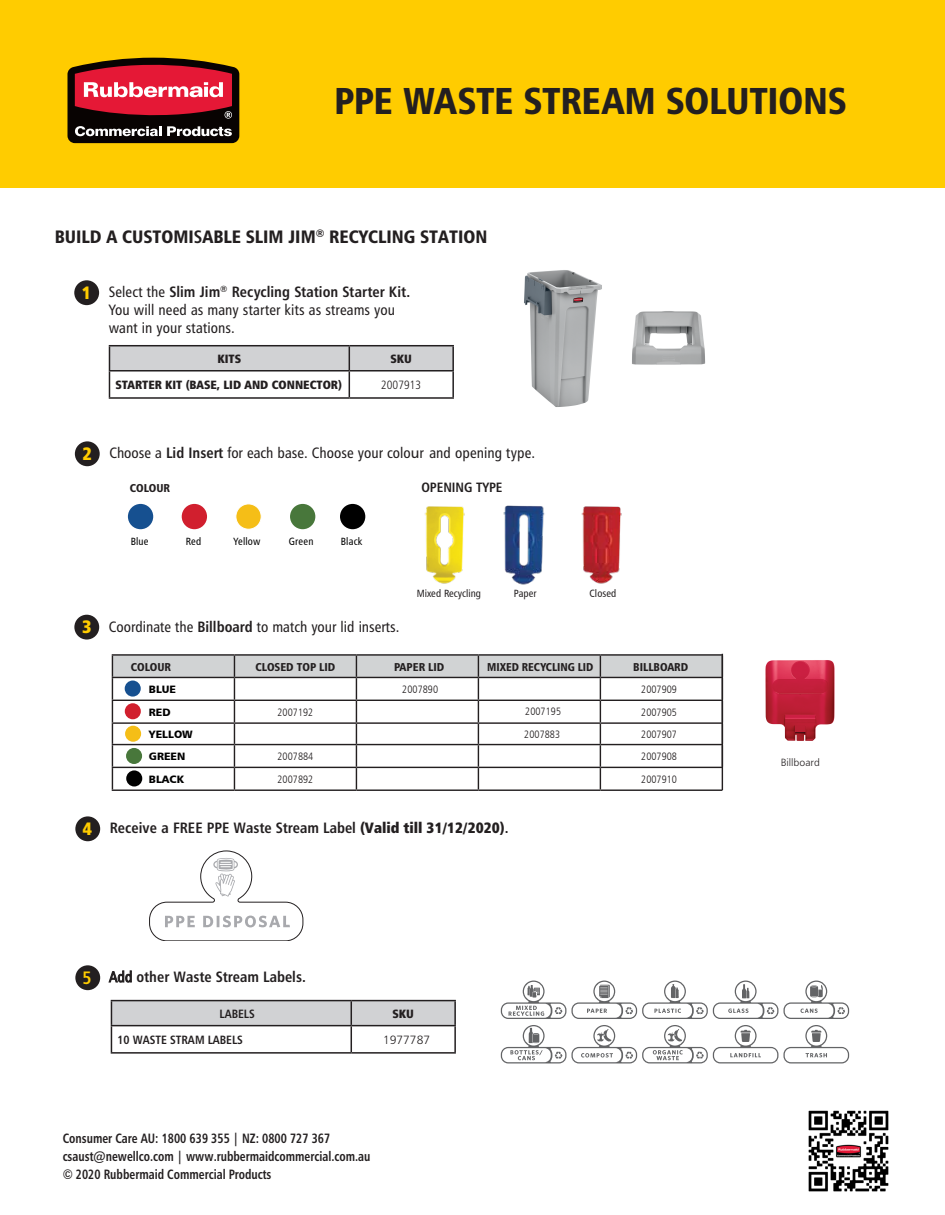
<style>
.page{position:relative;width:945px;height:1215px;background:#fff}
.page>*{position:absolute;margin:0;border:0;box-sizing:border-box;transform-origin:0 0}
.t1{font:37.5px "Humanist 777 BT Black Condensed B";letter-spacing:-.01em;color:#231f20}
.t2{font:18px "Humanist 777 BT Black Condensed B";color:#231f20}
.t3{font:15px/18px "Humanist 777 BT Roman Condensed B";color:#231f20}
.t4{font:15px "Humanist 777 BT Bold Condensed B";color:#231f20}
.t5{font:13.5px/18px "Humanist 777 BT Bold Condensed B";color:#231f20;scale:.9 1}
.t6{font:13.5px "Humanist 777 BT Bold Condensed B";color:#231f20}
.t7{font:12px "Humanist 777 BT Extra Black Cond B";color:#231f20}
.t8{font:12px "Humanist 777 BT Bold Condensed B";color:#231f20}
.t9{font:12px "Humanist 777 BT Light Condensed B";color:#231f20}
.t10{font:12px "Humanist 777 BT Light B";color:#231f20}
.t11{font:11.4px "Humanist 777 BT Black Condensed B";color:#231f20}
.t12{font:10.65px "Humanist 777 BT Light Condensed B";color:#231f20}
.t13{font:10.65px "Humanist 777 BT Black B";color:#000}
.t14{font:10.5px "Humanist 777 BT Roman Condensed B";color:#231f20}
.t15{font:10.5px "Humanist 777 BT Roman Condensed B";letter-spacing:.015em;color:#000}
.t16{font:10.5px "Humanist 777 BT Light B";color:#231f20}
.s1{font-family:"Humanist 777 BT Bold Condensed B"}
.s2{font-family:"Humanist 777 BT Extra Black Cond B";font-size:18px;color:#fc0}
.s3{font-family:"Humanist 777 BT Roman Condensed B"}
.s4{font-family:"Humanist 777 BT Roman B"}
.s5{font-family:"Humanist 777 BT Extra Black Cond B"}
.s6{font-size:18px;color:#fc0}
</style>
<div class="page">
<svg style="left:149px;top:851px;width:154px;height:90px"></svg>
<div style="left:0;top:0;width:945px;height:187px;background:#fc0"></div>
<svg style="left:68px;top:58px;width:171px;height:85px;background:#893034"></svg>
<hr style="left:109px;top:345px;width:240px;height:1px;background:#231f20">
<hr style="left:349px;top:345px;width:105px;height:1px;background:#231f20">
<hr style="left:452px;top:346px;width:2px;height:24px;background:#231f20">
<hr style="left:349px;top:370px;width:105px;height:2px;background:#231f20">
<svg style="left:109px;top:346px;width:344px;height:51px"></svg>
<hr style="left:452px;top:372px;width:2px;height:25px;background:#231f20">
<hr style="left:109px;top:397px;width:240px;height:2px;background:#231f20">
<hr style="left:349px;top:397px;width:105px;height:2px;background:#231f20">
<div style="left:74px;top:280px;width:25px;height:25px;background:#231f20;border-radius:50%"></div>
<div style="left:75px;top:441px;width:25px;height:25px;background:#231f20;border-radius:50%"></div>
<div style="left:74px;top:615px;width:25px;height:25px;background:#231f20;border-radius:50%"></div>
<div style="left:75px;top:816px;width:25px;height:25px;background:#231f20;border-radius:50%"></div>
<img style="left:808px;top:1110px;width:81px;height:82px">
<div style="left:75px;top:965px;width:25px;height:25px;background:#231f20;border-radius:50%"></div>
<img style="left:524px;top:270px;width:78px;height:137px">
<img style="left:632px;top:311px;width:74px;height:54px">
<hr style="left:112px;top:789px;width:122px;height:2px;background:#231f20">
<hr style="left:234px;top:789px;width:122px;height:2px;background:#231f20">
<hr style="left:356px;top:789px;width:122px;height:2px;background:#231f20">
<hr style="left:478px;top:789px;width:122px;height:2px;background:#231f20">
<hr style="left:600px;top:789px;width:122px;height:2px;background:#231f20">
<hr style="left:722px;top:654px;width:1px;height:136px;background:#231f20">
<hr style="left:112px;top:654px;width:122px;height:2px;background:#231f20">
<hr style="left:234px;top:654px;width:122px;height:2px;background:#231f20">
<hr style="left:356px;top:654px;width:122px;height:2px;background:#231f20">
<hr style="left:478px;top:654px;width:122px;height:2px;background:#231f20">
<hr style="left:600px;top:654px;width:122px;height:2px;background:#231f20">
<svg style="left:112px;top:655px;width:610px;height:134px"></svg>
<hr style="left:112px;top:677px;width:122px;height:1px;background:#231f20">
<hr style="left:234px;top:677px;width:122px;height:1px;background:#231f20">
<hr style="left:356px;top:677px;width:122px;height:1px;background:#231f20">
<hr style="left:478px;top:677px;width:122px;height:1px;background:#231f20">
<hr style="left:600px;top:677px;width:122px;height:1px;background:#231f20">
<img style="left:581px;top:506px;width:41px;height:78px">
<img style="left:424px;top:506px;width:41px;height:78px">
<img style="left:503px;top:505px;width:42px;height:80px">
<div style="left:340px;top:504px;width:25px;height:25px;background:#000;border-radius:50%"></div>
<div style="left:290px;top:504px;width:25px;height:25px;background:#48773b;border-radius:50%"></div>
<div style="left:236px;top:504px;width:25px;height:25px;background:#f5be17;border-radius:50%"></div>
<div style="left:236px;top:504px;width:25px;height:25px;border:1px solid #fff;border-radius:50%"></div>
<div style="left:182px;top:504px;width:25px;height:25px;background:#d11f2e;border-radius:50%"></div>
<div style="left:128px;top:504px;width:25px;height:25px;background:#165090;border-radius:50%"></div>
<div style="left:126px;top:770px;width:16px;height:17px;background:#000;border-radius:50%"></div>
<div style="left:126px;top:748px;width:16px;height:16px;background:#48773b;border-radius:50%"></div>
<div style="left:125px;top:726px;width:16px;height:16px;background:#f5be17;border-radius:50%"></div>
<div style="left:195px;top:680px;width:16px;height:17px;border:1px solid #fff;border-radius:50%"></div>
<div style="left:125px;top:703px;width:16px;height:16px;background:#d11f2e;border-radius:50%"></div>
<div style="left:125px;top:681px;width:16px;height:16px;background:#165090;border-radius:50%"></div>
<hr style="left:111px;top:1000px;width:240px;height:1px;background:#231f20">
<hr style="left:351px;top:1000px;width:105px;height:1px;background:#231f20">
<hr style="left:454px;top:1001px;width:2px;height:24px;background:#231f20">
<hr style="left:351px;top:1025px;width:105px;height:1px;background:#231f20">
<svg style="left:111px;top:1001px;width:344px;height:51px"></svg>
<hr style="left:454px;top:1026px;width:2px;height:26px;background:#231f20">
<hr style="left:111px;top:1052px;width:240px;height:2px;background:#231f20">
<hr style="left:351px;top:1052px;width:105px;height:2px;background:#231f20">
<svg style="left:501px;top:981px;width:348px;height:38px"></svg>
<svg style="left:501px;top:1025px;width:348px;height:38px"></svg>
<img style="left:765px;top:660px;width:70px;height:81px">
<h1 class="t1" style="left:334px;top:77px;width:514px">PPE WASTE STREAM SOLUTIONS</h1>
<p class="t2" style="left:55px;top:225px;width:434px">BUILD A CUSTOMI<span class="s1">S</span>ABLE SLIM JIM<sup>®</sup> RECYCLING STATION</p>
<p class="t4" style="left:82px;top:282px;width:330px"><span class="s2">1</span> <span class="s3">Select the</span> Slim Jim<sup>®</sup> Recycling Station Starter Kit.</p>
<p class="t3" style="left:109px;top:301px;width:288px">You will need as many starter kits as streams you want in your stations.</p>
<p class="t7" style="left:218px;top:351px;width:25px">KITS</p>
<p class="t7" style="left:391px;top:351px;width:23px">SKU</p>
<p class="t7" style="left:115px;top:377px;width:228px">STARTER KIT (BASE, LID AND CONNECTOR)</p>
<p class="t9" style="left:381px;top:377px;width:42px">2007913</p>
<p class="t3" style="left:83px;top:444px;width:454px"><span class="s2">2</span> Choose a <span class="s1">Lid Insert</span> for each base. Choose your colo<span class="s4">u</span>r and opening type.</p>
<p class="t11" style="left:130px;top:480px;width:42px">COLOUR</p>
<p class="t6" style="left:421px;top:479px;width:83px">OPENING TYPE</p>
<p class="t15" style="left:131px;top:535px;width:19px">Blue</p>
<p class="t15" style="left:186px;top:535px;width:17px">Red</p>
<p class="t15" style="left:234px;top:535px;width:29px">Yellow</p>
<p class="t15" style="left:289px;top:535px;width:26px">Green</p>
<p class="t15" style="left:341px;top:535px;width:23px">Black</p>
<p class="t3" style="left:82px;top:617px;width:319px"><span class="s2">3</span> Coordinate the <span class="s1">Billboard</span> to match your lid inserts.</p>
<p class="t14" style="left:417px;top:587px;width:66px">Mixed Recycling</p>
<p class="t14" style="left:514px;top:587px;width:24px">Paper</p>
<p class="t14" style="left:590px;top:587px;width:28px">Closed</p>
<p class="t11" style="left:131px;top:660px;width:42px">COLOUR</p>
<p class="t11" style="left:255px;top:660px;width:82px">CLOSED TOP LID</p>
<p class="t11" style="left:394px;top:660px;width:52px">PAPER LID</p>
<p class="t11" style="left:487px;top:660px;width:108px">MIXED RECYCLING LID</p>
<p class="t11" style="left:633px;top:660px;width:56px">BILLBOARD</p>
<p class="t13" style="left:149px;top:683px;width:29px">BLUE</p>
<p class="t12" style="left:402px;top:683px;width:37px">2007890</p>
<p class="t12" style="left:641px;top:683px;width:37px">2007909</p>
<p class="t13" style="left:149px;top:705px;width:23px">RED</p>
<p class="t12" style="left:278px;top:706px;width:37px">2007192</p>
<p class="t12" style="left:641px;top:706px;width:37px">2007905</p>
<p class="t13" style="left:149px;top:728px;width:45px">YELLOW</p>
<p class="t12" style="left:524px;top:728px;width:37px">2007883</p>
<p class="t12" style="left:641px;top:728px;width:37px">2007907</p>
<p class="t13" style="left:149px;top:750px;width:38px">GREEN</p>
<p class="t12" style="left:278px;top:750px;width:37px">2007884</p>
<p class="t12" style="left:641px;top:750px;width:37px">2007908</p>
<p class="t13" style="left:149px;top:773px;width:37px">BLACK</p>
<p class="t12" style="left:278px;top:773px;width:37px">2007892</p>
<p class="t12" style="left:641px;top:773px;width:37px">2007910</p>
<p class="t12" style="left:525px;top:705px;width:37px">2007195</p>
<p class="t4" style="left:82px;top:818px;width:428px"><span class="s2">4</span> Receive a FREE PPE Waste Stream Label <span class="s5">(Valid till 31/12/2020)</span>.</p>
<p class="t4" style="left:82px;top:967px;width:225px"><span class="s6">5</span> <span class="s3">Add</span> other Waste Stream Labels.</p>
<p class="t8" style="left:220px;top:1006px;width:37px">LABELS</p>
<p class="t7" style="left:393px;top:1006px;width:23px">SKU</p>
<p class="t8" style="left:117px;top:1032px;width:127px">10 WASTE STRAM LABELS</p>
<p class="t10" style="left:383px;top:1032px;width:49px">1977787</p>
<p class="t5" style="left:63px;top:1129px;width:344px">Consumer Care AU: 1800 639 355 | NZ: 0800 727 367 csaust@newellco.com | www.rubbermaidcommercial.com.au © 2020 Rubbermaid Commercial Products</p>
<p class="t16" style="left:781px;top:756px;width:41px">Billboard</p>
</div>
